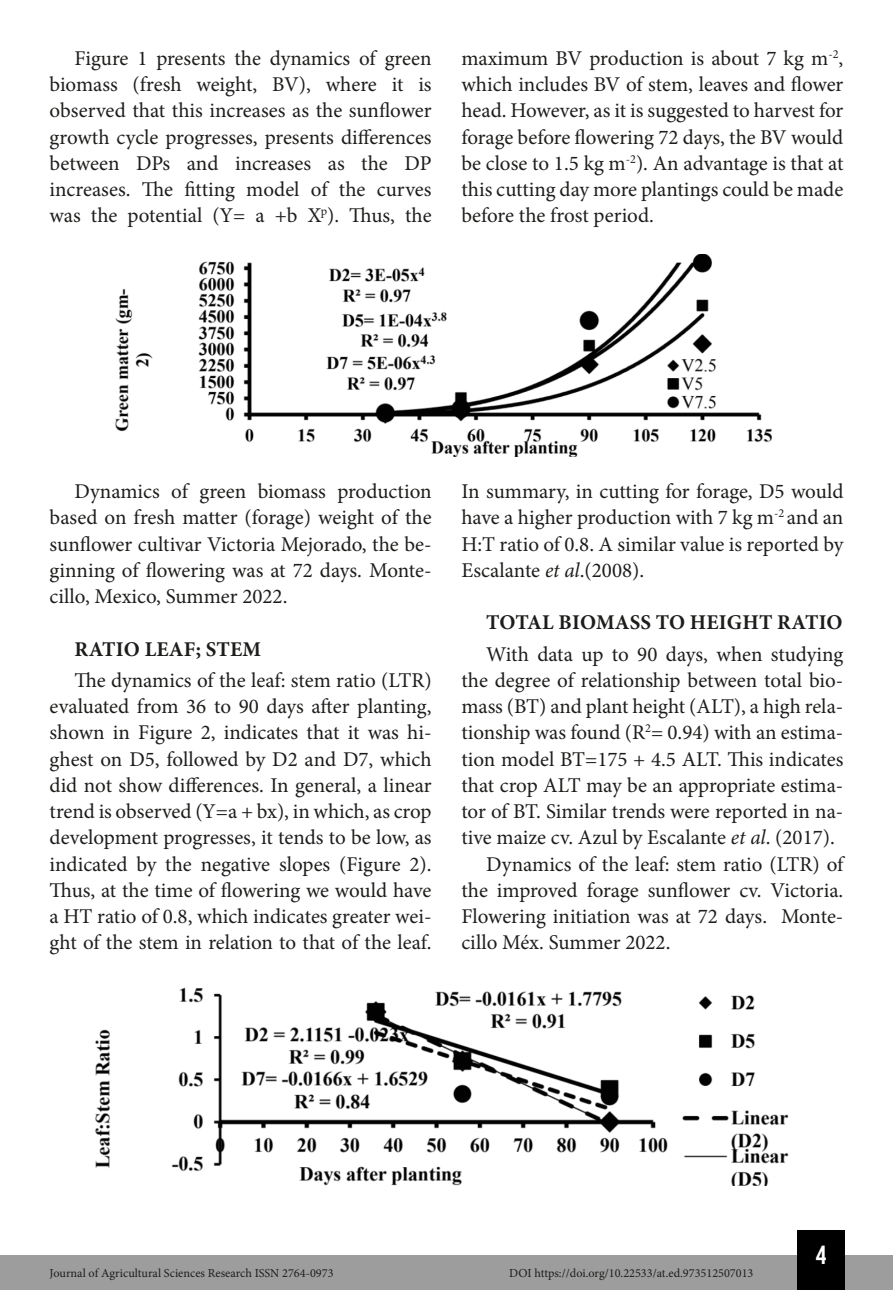
<style>
.page{position:relative;width:893px;height:1290px;background:#fff}
.page>*{position:absolute;margin:0;border:0;box-sizing:border-box;transform-origin:0 0}
.t1{font:26.25px "Bebas Kai";color:#fff}
.TXT{font:21px/26.2px "Minion Pro";color:#1d1d1b;text-align:justify}
.SUB{font:700 21px "Minion Pro";letter-spacing:.01em;color:#1d1d1b}
.t2{font:12.25px "Minion Pro";color:#1d1d1b}
.s1{font-style:italic}
</style>
<div class="page">
<div style="left:0;top:1255px;width:893px;height:35px;background:#9d9d9d"></div>
<div style="left:797px;top:1230px;width:48px;height:60px;background:#000"></div>
<img style="left:115px;top:254px;width:657px;height:203px">
<img style="left:95px;top:987px;width:694px;height:198px">
<p class="TXT" style="left:50px;top:45px;width:383px;text-indent:25px">Figure 1 presents the dynamics of green biomass (fresh weight, BV), where it is observed that this increases as the sunflower growth cycle progresses, presents differences between DPs and increases as the DP increases. The fitting model of the curves was the potential (Y= a +b X<sup>p</sup>). Thus, the</p>
<p class="TXT" style="left:461px;top:45px;width:384px">maximum BV production is about 7 kg m<sup>-2</sup>, which includes BV of stem, leaves and flower head. However, as it is suggested to harvest for forage before flowering 72 days, the BV would be close to 1.5 kg m<sup>-2</sup>). An advantage is that at this cutting day more plantings could be made before the frost period.</p>
<p class="TXT" style="left:50px;top:478px;width:383px;text-indent:25px">Dynamics of green biomass production based on fresh matter (forage) weight of the sunflower cultivar Victoria Mejorado, the be&shy;ginning of flowering was at 72 days. Monte&shy;cillo, Mexico, Summer 2022.</p>
<p class="SUB" style="left:75px;top:634px;width:188px">RATIO LEAF; STEM</p>
<p class="TXT" style="left:50px;top:667px;width:384px;text-indent:25px">The dynamics of the leaf: stem ratio (LTR) evaluated from 36 to 90 days after planting, shown in Figure 2, indicates that it was hi&shy;ghest on D5, followed by D2 and D7, which did not show differences. In general, a linear trend is observed (Y=a + bx), in which, as crop development progresses, it tends to be low, as indicated by the negative slopes (Figure 2).<br>Thus, at the time of flowering we would have a HT ratio of 0.8, which indicates greater wei&shy;ght of the stem in relation to that of the leaf.</p>
<p class="TXT" style="left:461px;top:478px;width:384px">In summary, in cutting for forage, D5 would have a higher production with 7 kg m<sup>-2</sup> and an H:T ratio of 0.8. A similar value is reported by Escalante <span class="s1">et al</span>.(2008).</p>
<p class="SUB" style="left:486px;top:608px;width:358px">TOTAL BIOMASS TO HEIGHT RATIO</p>
<p class="TXT" style="left:461px;top:641px;width:383px;text-indent:25px">With data up to 90 days, when studying the degree of relationship between total bio&shy;mass (BT) and plant height (ALT), a high rela&shy;tionship was found (R<sup>2</sup>= 0.94) with an estima&shy;tion model BT=175 + 4.5 ALT. This indicates that crop ALT may be an appropriate estima&shy;tor of BT. Similar trends were reported in na&shy;tive maize cv. Azul by Escalante <span class="s1">et al</span>. (2017).</p>
<p class="TXT" style="left:461px;top:851px;width:383px;text-indent:25px">Dynamics of the leaf: stem ratio (LTR) of the improved forage sunflower cv. Victoria.<br>Flowering initiation was at 72 days. Monte&shy;cillo Méx. Summer 2022.</p>
<p class="t1" style="left:816px;top:1241px;width:12px">4</p>
<p class="t2" style="left:50px;top:1265px;width:285px">Journal of Agricultural Sciences Research ISSN 2764-0973</p>
<p class="t2" style="left:509px;top:1265px;width:246px">DOI https://doi.org/10.22533/at.ed.973512507013</p>
</div>
